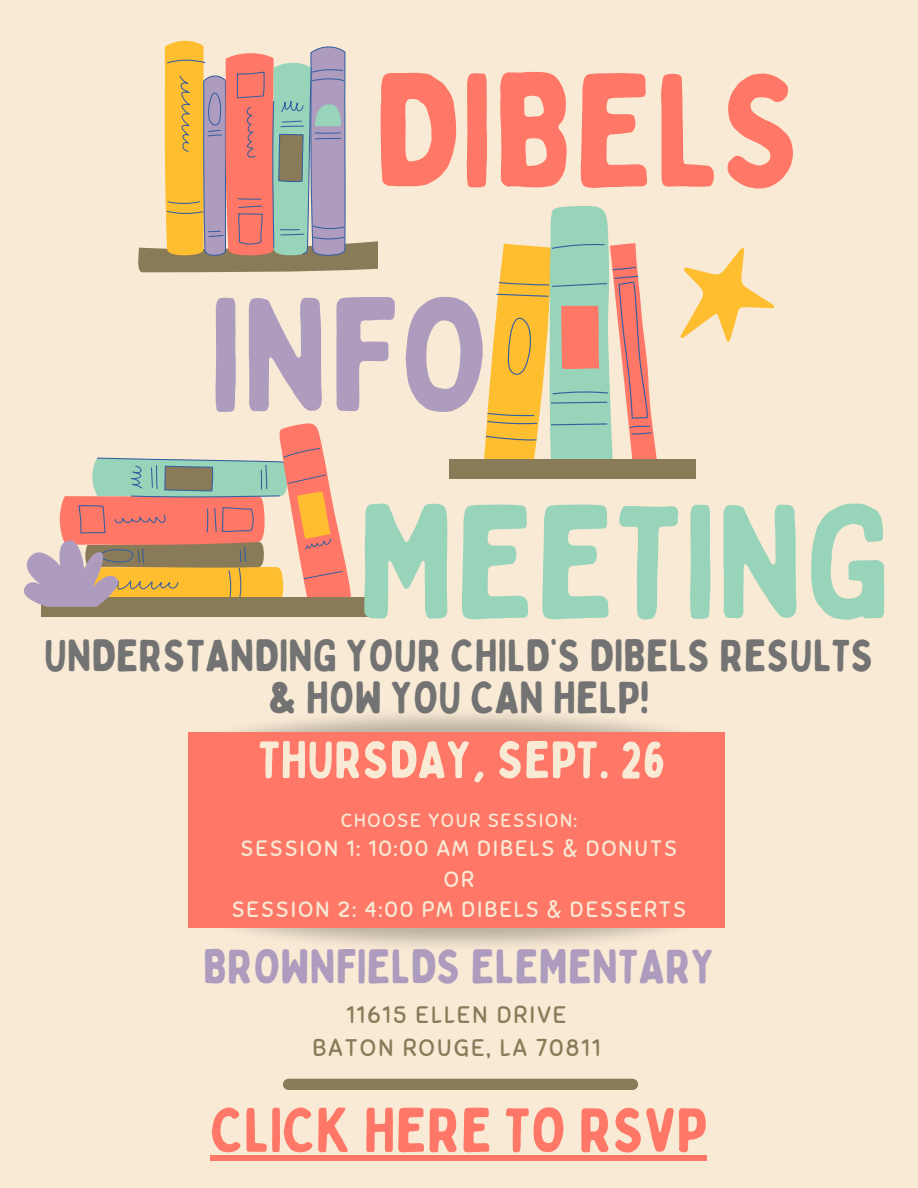
<style>
.page{position:relative;width:918px;height:1188px;background:#f8ead5}
.page>*{position:absolute;margin:0;border:0;box-sizing:border-box;transform-origin:0 0}
.t1{font:160.2px "Bobby Jones Soft";color:#97d4ba}
.t2{font:160.2px "Bobby Jones Soft";color:#f76}
.t3{font:160.2px "Bobby Jones Soft";color:#ae9cbf}
.t4{font:62.25px "Bobby Jones Soft";color:#f76}
.t5{font:52.2px "Bobby Jones Soft";color:#f8ead5}
.t6{font:48px "Bobby Jones Soft";color:#ae9cbf}
.t7{font:45px/41.7px "Bobby Jones Soft";color:#737373;text-align:center}
.t8{font:23.85px "Sniglet";letter-spacing:.09em;color:#897a58}
.t9{font:22.2px "Sniglet";letter-spacing:.09em;color:#f8ead5}
.t10{font:19.2px "Sniglet";letter-spacing:.09em;color:#f8ead5}
</style>
<div class="page">
<svg style="left:138px;top:40px;width:240px;height:233px"></svg>
<div style="left:450px;top:460px;width:246px;height:19px;background:#897a58"></div>
<div style="left:41px;top:597px;width:335px;height:20px;background:#897a58"></div>
<div style="left:288px;top:1079px;width:345px;height:11px;background:#897a58"></div>
<svg style="left:484px;top:205px;width:291px;height:255px"></svg>
<svg style="left:23px;top:423px;width:328px;height:184px"></svg>
<img style="left:188px;top:714px;width:537px;height:19px">
<div style="left:188px;top:733px;width:537px;height:195px;background:#f76"></div>
<div style="left:211px;top:1155px;width:496px;height:6px;background:#f76"></div>
<p class="t2" style="left:374px;top:31px;width:431px">DIBELS</p>
<h1 class="t3" style="left:209px;top:256px;width:283px">INFO</h1>
<p class="t1" style="left:358px;top:463px;width:535px">MEETING</p>
<p class="t7" style="left:44px;top:635px;width:831px">UNDERSTANDING YOUR CHILD’S DIBELS RESULTS &amp; HOW YOU CAN HELP!</p>
<p class="t5" style="left:259px;top:727px;width:408px">THURSDAY, SEPT. 26</p>
<h4 class="t10" style="left:341px;top:809px;width:238px">CHOOSE YOUR SESSION:</h4>
<p class="t9" style="left:241px;top:835px;width:438px">SESSION 1: 10:00 AM DIBELS &amp; DONUTS</p>
<h3 class="t9" style="left:444px;top:865px;width:32px">OR</h3>
<p class="t9" style="left:232px;top:896px;width:456px">SESSION 2: 4:00 PM DIBELS &amp; DESSERTS</p>
<h1 class="t6" style="left:203px;top:937px;width:513px">BROWNFIELDS ELEMENTARY</h1>
<h1 class="t8" style="left:346px;top:1000px;width:221px">11615 ELLEN DRIVE</h1>
<p class="t8" style="left:312px;top:1033px;width:289px">BATON ROUGE, LA 70811</p>
<p class="t4" style="left:211px;top:1092px;width:498px">CLICK HERE TO RSVP</p>
</div>
